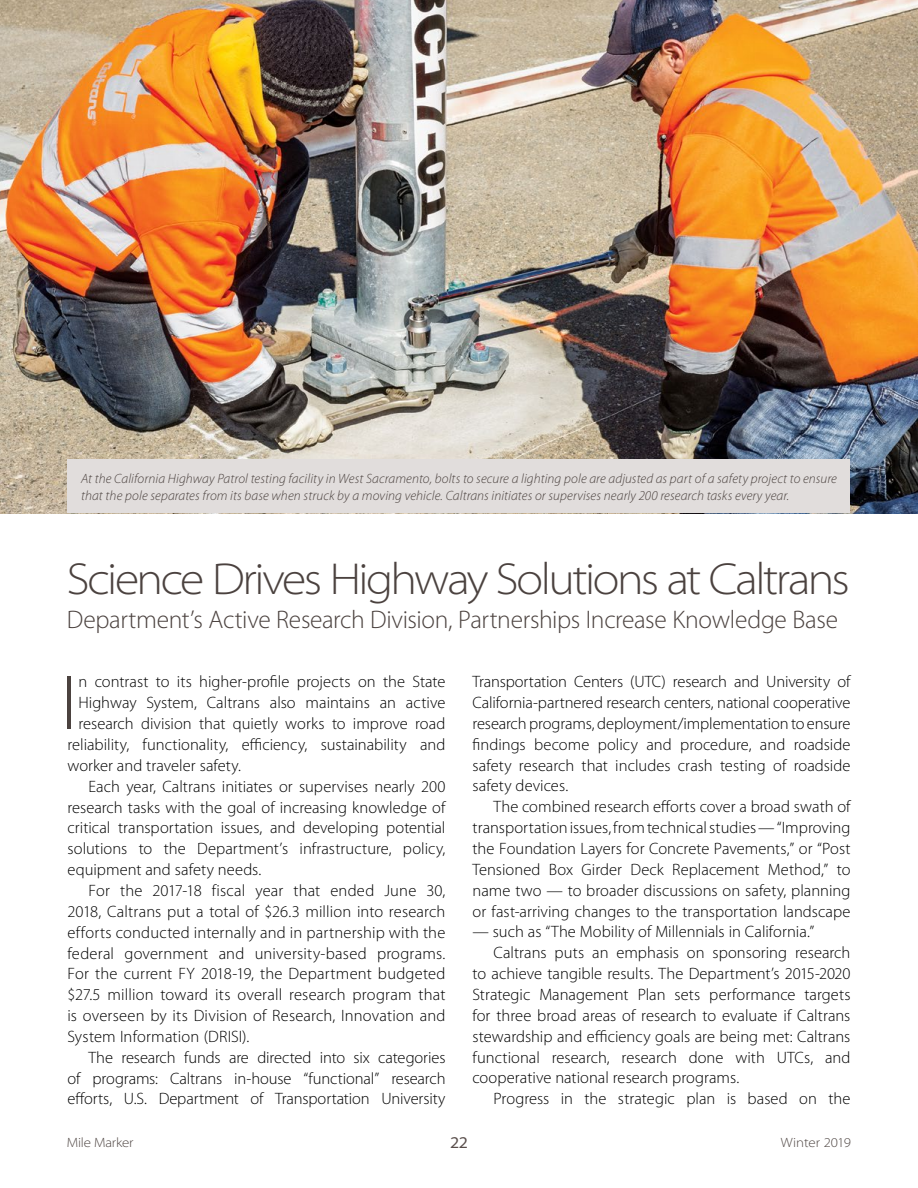
<style>
.page{position:relative;width:918px;height:1188px;background:#fff}
.page>*{position:absolute;margin:0;border:0;box-sizing:border-box;transform-origin:0 0}
.t1{font:300 78.3px "Myriad Pro";color:#4b423f}
.t2{font:300 semi-expanded 45px "Myriad Pro";letter-spacing:-.055em;color:#4b423f}
.t3{font:300 25.5px "Myriad Pro";letter-spacing:-.015em;color:#4b423f}
.t4{font:300 16.5px/20.9px "Myriad Pro";letter-spacing:.005em;color:#000;text-align:justify}
.t5{font:semi-expanded 16.5px "Myriad Pro";color:#594e4b}
.t6{font:italic 300 13.5px/16.5px "Myriad Pro";letter-spacing:.005em;color:#4b423f}
.t7{font:300 semi-expanded 13.5px "Myriad Pro";letter-spacing:-.005em;color:#4b423f}
</style>
<div class="page">
<img style="left:0;top:0;width:918px;height:513px">
<div style="left:68px;top:460px;width:782px;height:53px;background:#e1dddc"></div>
<p class="t6" style="left:81px;top:471px;width:757px">At the California Highway Patrol testing facility in West Sacramento, bolts to secure a lighting pole are adjusted as part of a safety project to ensure that the pole separates from its base when struck by a moving vehicle. Caltrans initiates or supervises nearly 200 research tasks every year.</p>
<h2 class="t2" style="left:67px;top:554px;width:784px">Science Drives Highway Solutions at Caltrans</h2>
<h3 class="t3" style="left:67px;top:605px;width:773px">Department’s Active Research Division, Partnerships Increase Knowledge Base</h3>
<h1 class="t1" style="left:61px;top:660px;width:18px">I</h1>
<p class="t4" style="left:78px;top:672px;width:369px">n contrast to its higher-profle projects on the State</p>
<p class="t4" style="left:78px;top:693px;width:369px">Highway System, Caltrans also maintains an active</p>
<p class="t4" style="left:78px;top:713px;width:369px">research division that quietly works to improve road</p>
<p class="t4" style="left:67px;top:734px;width:379px">reliability, functionality, efciency, sustainability and</p>
<p class="t4" style="left:67px;top:755px;width:175px">worker and traveler safety.</p>
<p class="t4" style="left:88px;top:776px;width:359px">Each year, Caltrans initiates or supervises nearly 200</p>
<p class="t4" style="left:67px;top:797px;width:380px">research tasks with the goal of increasing knowledge of</p>
<p class="t4" style="left:67px;top:818px;width:379px">critical transportation issues, and developing potential</p>
<p class="t4" style="left:67px;top:839px;width:379px">solutions to the Department’s infrastructure, policy,</p>
<p class="t4" style="left:67px;top:859px;width:196px">equipment and safety needs.</p>
<p class="t4" style="left:88px;top:880px;width:359px">For the 2017-18 fiscal year that ended June 30,</p>
<p class="t4" style="left:67px;top:901px;width:379px">2018, Caltrans put a total of $26.3 million into research</p>
<p class="t4" style="left:67px;top:922px;width:379px">efforts conducted internally and in partnership with the</p>
<p class="t4" style="left:67px;top:943px;width:380px">federal government and university-based programs.</p>
<p class="t4" style="left:67px;top:964px;width:380px">For the current FY 2018-19, the Department budgeted</p>
<p class="t4" style="left:67px;top:985px;width:380px">$27.5 million toward its overall research program that</p>
<p class="t4" style="left:68px;top:1005px;width:380px">is overseen by its Division of Research, Innovation and</p>
<p class="t4" style="left:68px;top:1026px;width:183px">System Information (DRISI).</p>
<p class="t4" style="left:89px;top:1047px;width:359px">The research funds are directed into six categories</p>
<p class="t4" style="left:68px;top:1068px;width:380px">of programs: Caltrans in-house “functional” research</p>
<p class="t4" style="left:68px;top:1089px;width:380px">eforts, U.S. Department of Transportation University</p>
<p class="t4" style="left:473px;top:672px;width:380px">Transportation Centers (UTC) research and University of California-partnered research centers, national cooperative research programs, deployment/implementation to ensure fndings become policy and procedure, and roadside safety research that includes crash testing of roadside safety devices.</p>
<p class="t4" style="left:473px;top:797px;width:380px;text-indent:21px">The combined research eforts cover a broad swath of transportation issues, from technical studies — “Improving the Foundation Layers for Concrete Pavements,” or “Post Tensioned Box Girder Deck Replacement Method,” to name two — to broader discussions on safety, planning or fast-arriving changes to the transportation landscape</p>
<p class="t4" style="left:473px;top:922px;width:343px">— such as “The Mobility of Millennials in California.”</p>
<p class="t4" style="left:494px;top:943px;width:358px">Caltrans puts an emphasis on sponsoring research</p>
<p class="t4" style="left:473px;top:964px;width:380px">to achieve tangible results. The Department’s 2015-2020</p>
<p class="t4" style="left:473px;top:984px;width:380px">Strategic Management Plan sets performance targets</p>
<p class="t4" style="left:473px;top:1005px;width:379px">for three broad areas of research to evaluate if Caltrans</p>
<p class="t4" style="left:473px;top:1026px;width:379px">stewardship and efciency goals are being met: Caltrans</p>
<p class="t4" style="left:472px;top:1047px;width:380px">functional research, research done with UTCs, and</p>
<p class="t4" style="left:472px;top:1068px;width:268px">cooperative national research programs.</p>
<p class="t4" style="left:493px;top:1089px;width:358px">Progress in the strategic plan is based on the</p>
<p class="t7" style="left:67px;top:1135px;width:68px">Mile Marker</p>
<p class="t5" style="left:450px;top:1133px;width:19px">22</p>
<p class="t7" style="left:781px;top:1135px;width:71px">Winter 2019</p>
</div>
